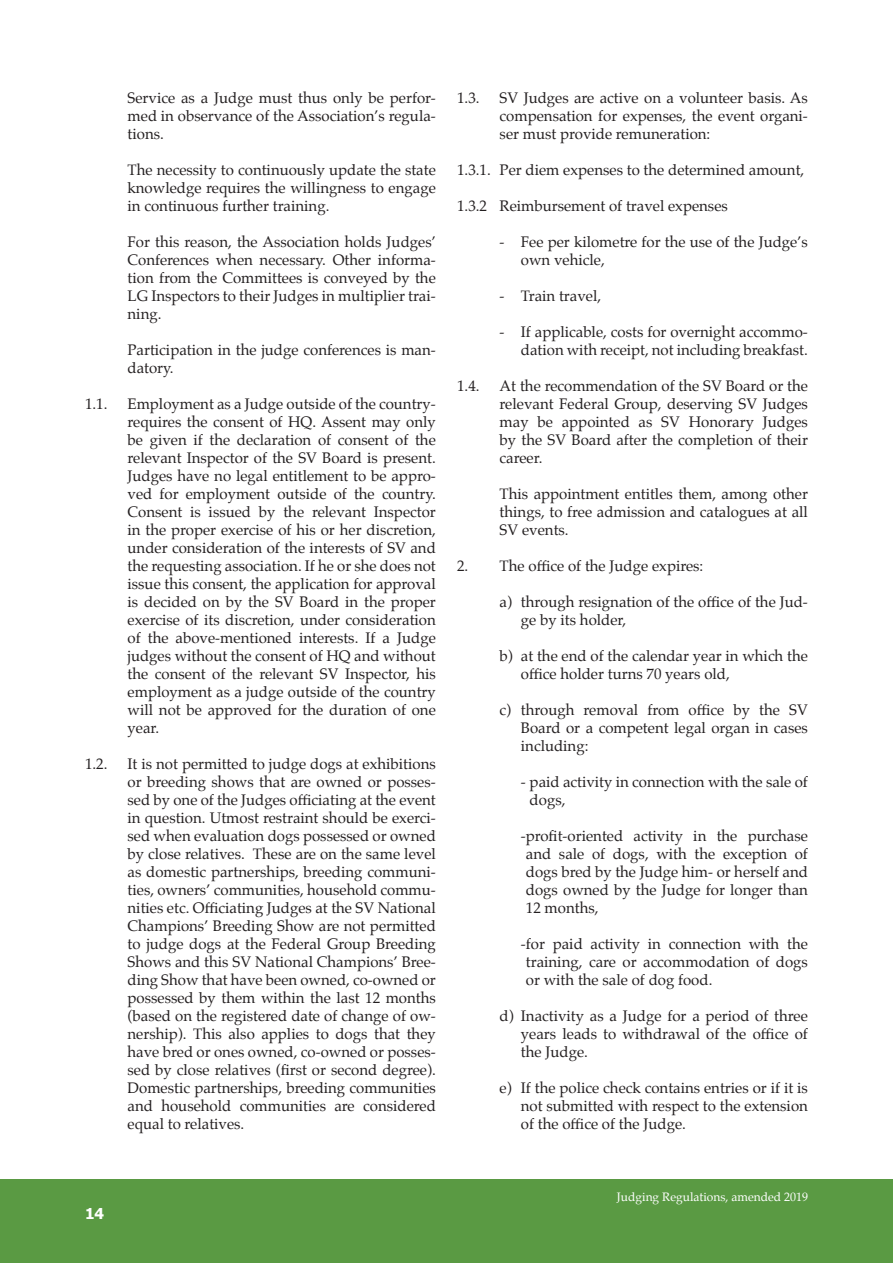
<style>
.page{position:relative;width:893px;height:1263px;background:#fff}
.page>*{position:absolute;margin:0;border:0;box-sizing:border-box;transform-origin:0 0}
.t1{font:15px/18px "Palatino";color:#231f20;text-align:justify}
.t2{font:700 15px "Tahoma";color:#fff}
.t3{font:12px "Palatino";color:#fff}
</style>
<div class="page">
<div style="left:0;top:1180px;width:893px;height:83px;background:#5a9a43"></div>
<p class="t1" style="left:128px;top:89px;width:310px">Service as a Judge must thus only be perfor&shy;med in observance of the Association’s regula&shy;tions.</p>
<p class="t1" style="left:128px;top:161px;width:310px">The necessity to continuously update the state knowledge requires the willingness to engage in continuous further training.</p>
<p class="t1" style="left:128px;top:233px;width:310px">For this reason, the Association holds Judges’ Conferences when necessary. Other informa&shy;tion from the Committees is conveyed by the LG Inspectors to their Judges in multiplier trai&shy;ning.</p>
<p class="t1" style="left:128px;top:341px;width:310px">Participation in the judge conferences is man&shy;datory.</p>
<p class="t1" style="left:85px;top:395px;width:24px">1.1.</p>
<p class="t1" style="left:128px;top:395px;width:310px">Employment as a Judge outside of the country&shy;requires the consent of HQ. Assent may only be given if the declaration of consent of the relevant Inspector of the SV Board is present.<br>Judges have no legal entitlement to be appro&shy;ved for employment outside of the country.<br>Consent is issued by the relevant Inspector in the proper exercise of his or her discretion, under consideration of the interests of SV and the requesting association. If he or she does not issue this consent, the application for approval is decided on by the SV Board in the proper exercise of its discretion, under consideration of the above-mentioned interests. If a Judge judges without the consent of HQ and without the consent of the relevant SV Inspector, his employment as a judge outside of the country will not be approved for the duration of one year.</p>
<p class="t1" style="left:85px;top:755px;width:24px">1.2.</p>
<p class="t1" style="left:128px;top:755px;width:310px">It is not permitted to judge dogs at exhibitions or breeding shows that are owned or posses&shy;sed by one of the Judges officiating at the event in question. Utmost restraint should be exerci&shy;sed when evaluation dogs possessed or owned by close relatives. These are on the same level as domestic partnerships, breeding communi&shy;ties, owners’ communities, household commu&shy;nities etc. Officiating Judges at the SV National Champions’ Breeding Show are not permitted to judge dogs at the Federal Group Breeding Shows and this SV National Champions’ Bree&shy;ding Show that have been owned, co-owned or possessed by them within the last 12 months (based on the registered date of change of ow&shy;nership). This also applies to dogs that they have bred or ones owned, co-owned or posses&shy;sed by close relatives (first or second degree).<br>Domestic partnerships, breeding communities and household communities are considered equal to relatives.</p>
<p class="t1" style="left:457px;top:89px;width:24px">1.3.</p>
<p class="t1" style="left:500px;top:89px;width:310px">SV Judges are active on a volunteer basis. As compensation for expenses, the event organi&shy;ser must provide remuneration:</p>
<p class="t1" style="left:457px;top:161px;width:349px">1.3.1. Per diem expenses to the determined amount,</p>
<p class="t1" style="left:457px;top:197px;width:272px">1.3.2 Reimbursement of travel expenses</p>
<p class="t1" style="left:521px;top:233px;width:289px;text-indent:-21px">- Fee per kilometre for the use of the Judge’s own vehicle,</p>
<p class="t1" style="left:500px;top:287px;width:103px">- Train travel,</p>
<p class="t1" style="left:500px;top:323px;width:310px;text-align:right">- If applicable, costs for overnight accommo&shy;dation with receipt, not including breakfast.</p>
<p class="t1" style="left:457px;top:377px;width:24px">1.4.</p>
<p class="t1" style="left:500px;top:377px;width:310px">At the recommendation of the SV Board or the relevant Federal Group, deserving SV Judges may be appointed as SV Honorary Judges by the SV Board after the completion of their career.</p>
<p class="t1" style="left:500px;top:485px;width:310px">This appointment entitles them, among other things, to free admission and catalogues at all SV events.</p>
<p class="t1" style="left:457px;top:557px;width:248px">2. The office of the Judge expires:</p>
<p class="t1" style="left:521px;top:593px;width:289px;text-indent:-21px">a) through resignation of the office of the Jud&shy;ge by its holder,</p>
<p class="t1" style="left:521px;top:647px;width:289px;text-indent:-21px">b) at the end of the calendar year in which the office holder turns 70 years old,</p>
<p class="t1" style="left:521px;top:701px;width:289px;text-indent:-21px">c) through removal from office by the SV Board or a competent legal organ in cases including:</p>
<p class="t1" style="left:530px;top:773px;width:280px;text-indent:-9px">- paid activity in connection with the sale of dogs,</p>
<p class="t1" style="left:526px;top:827px;width:284px;text-indent:-5px">-profit-oriented activity in the purchase and sale of dogs, with the exception of dogs bred by the Judge him- or herself and dogs owned by the Judge for longer than 12 months,</p>
<p class="t1" style="left:526px;top:935px;width:284px;text-indent:-5px">-for paid activity in connection with the training, care or accommodation of dogs or with the sale of dog food.</p>
<p class="t1" style="left:521px;top:1007px;width:289px;text-indent:-21px">d) Inactivity as a Judge for a period of three years leads to withdrawal of the office of the Judge.</p>
<p class="t1" style="left:521px;top:1079px;width:289px;text-indent:-21px">e) If the police check contains entries or if it is not submitted with respect to the extension of the office of the Judge.</p>
<p class="t2" style="left:85px;top:1203px;width:21px">14</p>
<p class="t3" style="left:617px;top:1187px;width:193px">Judging Regulations, amended 2019</p>
</div>
